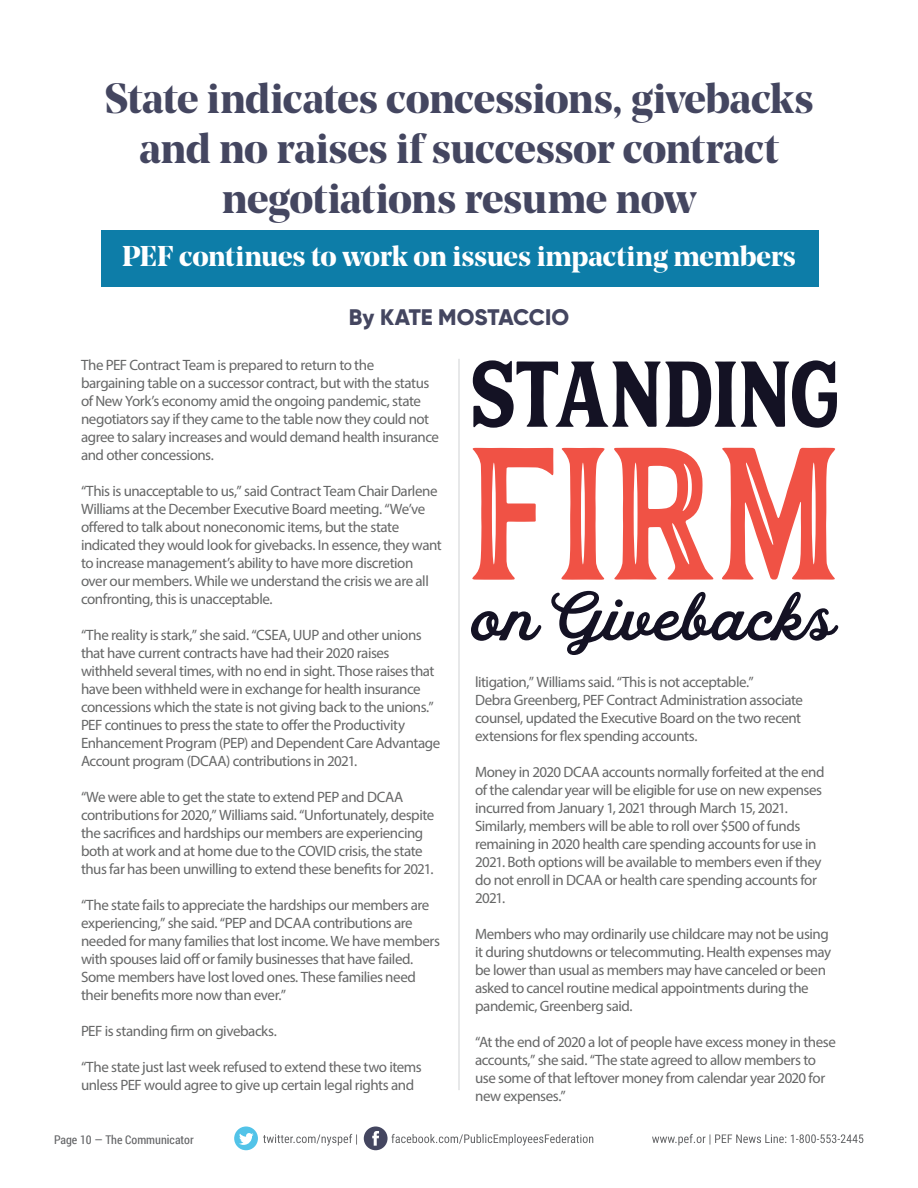
<style>
.page{position:relative;width:918px;height:1188px;background:#fff}
.page>*{position:absolute;margin:0;border:0;box-sizing:border-box;transform-origin:0 0}
.t1{font:700 42px/50.4px "Noe Display";letter-spacing:-.01em;color:#444660;text-align:center}
.t2{font:700 28.5px "Noe Display";letter-spacing:-.005em;color:#fff}
.t3{font:800 22.5px "Gilroy";letter-spacing:-.005em;color:#444660}
.t4{font:15px/18px "Myriad Pro";letter-spacing:-.03em;color:#666767}
.t5{font:12px "Roboto Condensed";color:#636466}
</style>
<div class="page">
<svg style="left:234px;top:1126px;width:629px;height:24px"></svg>
<div style="left:102px;top:230px;width:717px;height:56px;background:#0d7da8"></div>
<hr style="left:459px;top:359px;width:1px;height:731px;background:#d1d3d4">
<svg style="left:473px;top:360px;width:364px;height:68px"></svg>
<svg style="left:471px;top:611px;width:70px;height:30px"></svg>
<svg style="left:551px;top:591px;width:287px;height:64px"></svg>
<svg style="left:472px;top:448px;width:81px;height:132px"></svg>
<svg style="left:561px;top:448px;width:44px;height:132px"></svg>
<svg style="left:614px;top:448px;width:100px;height:132px"></svg>
<svg style="left:722px;top:448px;width:113px;height:132px"></svg>
<h1 class="t1" style="left:104px;top:72px;width:711px">State indicates concessions, givebacks and no raises if successor contract negotiations resume now</h1>
<h2 class="t2" style="left:122px;top:238px;width:675px">PEF continues to work on issues impacting members</h2>
<h3 class="t3" style="left:349px;top:303px;width:222px">By KATE MOSTACCIO</h3>
<p class="t4" style="left:81px;top:356px;width:360px">The PEF Contract Team is prepared to return to the bargaining table on a successor contract, but with the status of New York’s economy amid the ongoing pandemic, state negotiators say if they came to the table now they could not agree to salary increases and would demand health insurance and other concessions.</p>
<p class="t4" style="left:81px;top:482px;width:362px">“This is unacceptable to us,” said Contract Team Chair Darlene Williams at the December Executive Board meeting. “We’ve offered to talk about noneconomic items, but the state indicated they would look for givebacks. In essence, they want to increase management’s ability to have more discretion over our members. While we understand the crisis we are all confronting, this is unacceptable.</p>
<p class="t4" style="left:81px;top:626px;width:361px">“The reality is stark,” she said. “CSEA, UUP and other unions that have current contracts have had their 2020 raises withheld several times, with no end in sight. Those raises that have been withheld were in exchange for health insurance concessions which the state is not giving back to the unions.” PEF continues to press the state to offer the Productivity Enhancement Program (PEP) and Dependent Care Advantage Account program (DCAA) contributions in 2021.</p>
<p class="t4" style="left:81px;top:788px;width:355px">“We were able to get the state to extend PEP and DCAA contributions for 2020,” Williams said. “Unfortunately, despite the sacrifices and hardships our members are experiencing both at work and at home due to the COVID crisis, the state thus far has been unwilling to extend these benefits for 2021.</p>
<p class="t4" style="left:81px;top:896px;width:361px">“The state fails to appreciate the hardships our members are experiencing,” she said. “PEP and DCAA contributions are needed for many families that lost income. We have members with spouses laid off or family businesses that have failed.<br>Some members have lost loved ones. These families need their benefits more now than ever.”</p>
<p class="t4" style="left:81px;top:1022px;width:197px">PEF is standing firm on givebacks.</p>
<p class="t4" style="left:81px;top:1058px;width:342px">“The state just last week refused to extend these two items unless PEF would agree to give up certain legal rights and</p>
<p class="t4" style="left:475px;top:673px;width:329px">litigation,” Williams said. “This is not acceptable.”<br>Debra Greenberg, PEF Contract Administration associate counsel, updated the Executive Board on the two recent extensions for flex spending accounts.</p>
<p class="t4" style="left:475px;top:763px;width:351px">Money in 2020 DCAA accounts normally forfeited at the end of the calendar year will be eligible for use on new expenses incurred from January 1, 2021 through March 15, 2021.<br>Similarly, members will be able to roll over $500 of funds remaining in 2020 health care spending accounts for use in 2021. Both options will be available to members even if they do not enroll in DCAA or health care spending accounts for 2021.</p>
<p class="t4" style="left:475px;top:925px;width:358px">Members who may ordinarily use childcare may not be using it during shutdowns or telecommuting. Health expenses may be lower than usual as members may have canceled or been asked to cancel routine medical appointments during the pandemic, Greenberg said.</p>
<p class="t4" style="left:475px;top:1033px;width:362px">“At the end of 2020 a lot of people have excess money in these accounts,” she said. “The state agreed to allow members to use some of that leftover money from calendar year 2020 for new expenses.”</p>
<p class="t5" style="left:54px;top:1132px;width:141px">Page 10 — The Communicator</p>
</div>
